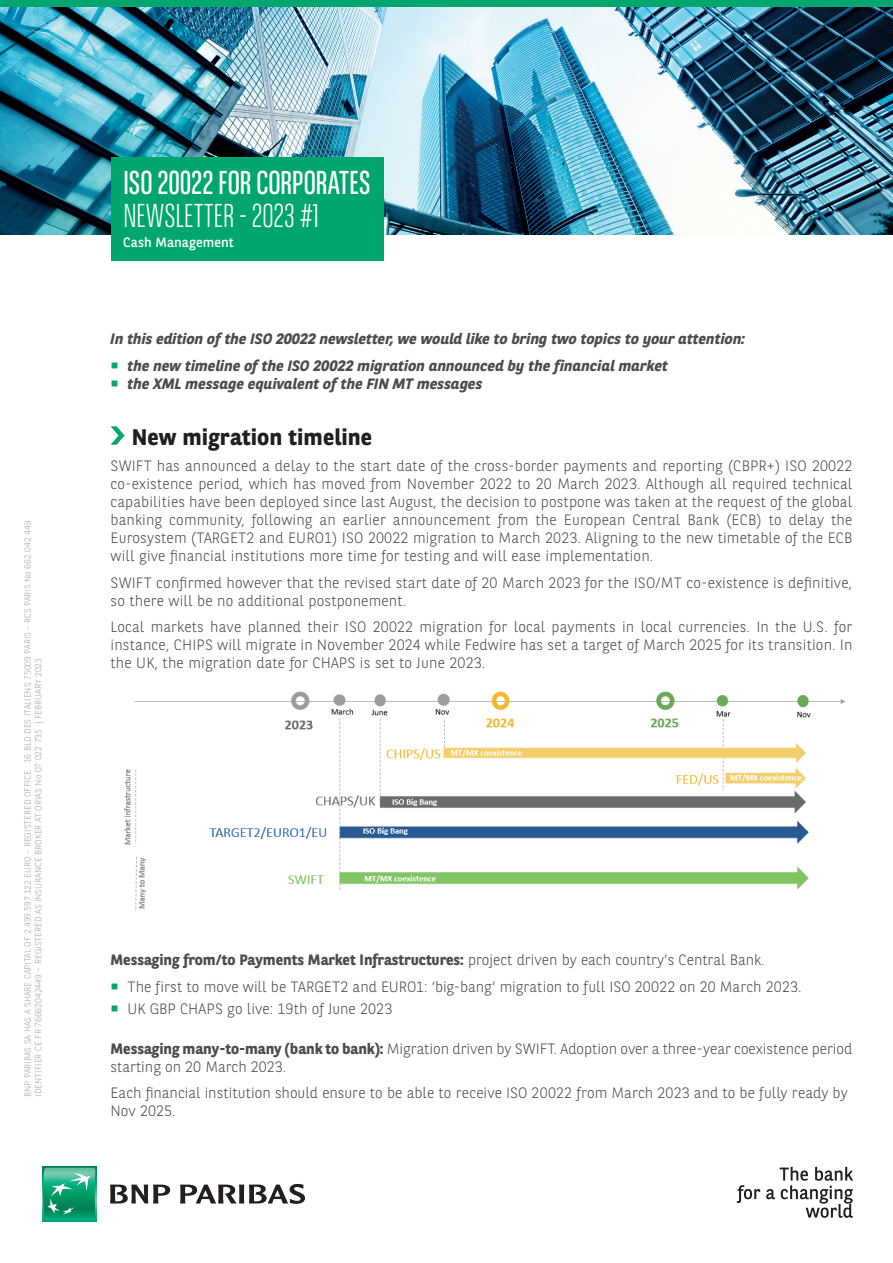
<style>
.page{position:relative;width:893px;height:1263px;background:#fff}
.page>*{position:absolute;margin:0;border:0;box-sizing:border-box;transform-origin:0 0}
.t1{font:33px "BNPP Sans Condensed";letter-spacing:-.005em;color:#fff}
.t2{font:300 33px "BNPP Sans Condensed";letter-spacing:-.005em;color:#fff}
.t3{font:700 22.5px "BNPP Sans";letter-spacing:.005em;color:#231f20}
.t4{font:300 15px/18px "BNPP Sans";letter-spacing:.01em;color:#4b4c4d}
.t5{font:italic 700 15px "BNPP Sans";color:#4b4c4d}
.t6{font:700 15px "BNPP Sans";color:#4b4c4d}
.t7{font:13.5px "BNPP Sans";letter-spacing:.01em;color:#fff}
.t8{font:300 9px/10.5px "BNPP Sans";color:#a8a9ad}
.s1{color:#00a66e}
.s2{font-weight:300}
.s3{font-weight:700}
</style>
<div class="page">
<svg style="left:737px;top:1185px;width:23px;height:18px"></svg>
<svg style="left:766px;top:1167px;width:87px;height:51px"></svg>
<div style="left:42px;top:1167px;width:54px;height:54px;background:#00ab79"></div>
<svg style="left:43px;top:1168px;width:52px;height:49px"></svg>
<svg style="left:110px;top:1184px;width:60px;height:19px"></svg>
<svg style="left:180px;top:1184px;width:125px;height:20px"></svg>
<svg style="left:111px;top:426px;width:14px;height:19px"></svg>
<img style="left:0;top:7px;width:893px;height:227px">
<div style="left:111px;top:158px;width:272px;height:103px;background:#00a66e"></div>
<div style="left:0;top:0;width:893px;height:7px;background:#00a66e"></div>
<img style="left:124px;top:691px;width:722px;height:218px">
<p class="t8" style="left:22px;top:1097px;width:577px;rotate:-90deg">BNP PARIBAS SA HAS A SHARE CAPITAL OF 2.499.597.122 EURO - REGISTERED OFFICE : 16 BLD DES ITALIENS 75009 PARIS - RCS PARIS No 662 042 449<br>IDENTIFIER CE FR 76662042449 – REGISTERED AS INSURANCE BROKER AT ORIAS No 07 022 735 | FEBRUARY 2023</p>
<h1 class="t1" style="left:123px;top:162px;width:249px">ISO 20022 FOR CORPORATES</h1>
<h1 class="t2" style="left:123px;top:195px;width:198px">NEWSLETTER - 2023 #1</h1>
<p class="t7" style="left:123px;top:233px;width:112px">Cash Management</p>
<p class="t5" style="left:111px;top:329px;width:636px">In this edition of the ISO 20022 newsletter, we would like to bring two topics to your attention:</p>
<p class="t5" style="left:111px;top:355px;width:559px"><span class="s1">○</span> the new timeline of the ISO 20022 migration announced by the financial market</p>
<p class="t5" style="left:111px;top:373px;width:373px"><span class="s1">○</span> the XML message equivalent of the FIN MT messages</p>
<h2 class="t3" style="left:132px;top:421px;width:242px">New migration timeline</h2>
<p class="t4" style="left:111px;top:456px;width:743px;text-align:justify">SWIFT has announced a delay to the start date of the cross-border payments and reporting (CBPR+) ISO 20022 co-existence period, which has moved from November 2022 to 20 March 2023. Although all required technical capabilities have been deployed since last August, the decision to postpone was taken at the request of the global banking community, following an earlier announcement from the European Central Bank (ECB) to delay the Eurosystem (TARGET2 and EURO1) ISO 20022 migration to March 2023. Aligning to the new timetable of the ECB will give financial institutions more time for testing and will ease implementation.</p>
<p class="t4" style="left:111px;top:573px;width:743px">SWIFT confirmed however that the revised start date of 20 March 2023 for the ISO/MT co-existence is definitive, so there will be no additional postponement.</p>
<p class="t4" style="left:111px;top:617px;width:743px;text-align:justify">Local markets have planned their ISO 20022 migration for local payments in local currencies. In the U.S. for instance, CHIPS will migrate in November 2024 while Fedwire has set a target of March 2025 for its transition. In the UK, the migration date for CHAPS is set to June 2023.</p>
<p class="t6" style="left:111px;top:950px;width:655px">Messaging from/to Payments Market Infrastructures: <span class="s2">project driven by each country’s Central Bank.</span></p>
<p class="t4" style="left:111px;top:977px;width:693px"><span class="s1">○</span> The first to move will be TARGET2 and EURO1: ‘big-bang’ migration to full ISO 20022 on 20 March 2023.</p>
<p class="t4" style="left:111px;top:999px;width:283px"><span class="s1">○</span> UK GBP CHAPS go live: 19th of June 2023</p>
<p class="t4" style="left:111px;top:1039px;width:743px"><span class="s3">Messaging many-to-many (bank to bank):</span> Migration driven by SWIFT. Adoption over a three-year coexistence period starting on 20 March 2023.</p>
<p class="t4" style="left:111px;top:1083px;width:739px">Each financial institution should ensure to be able to receive ISO 20022 from March 2023 and to be fully ready by<br>Nov 2025.</p>
</div>
